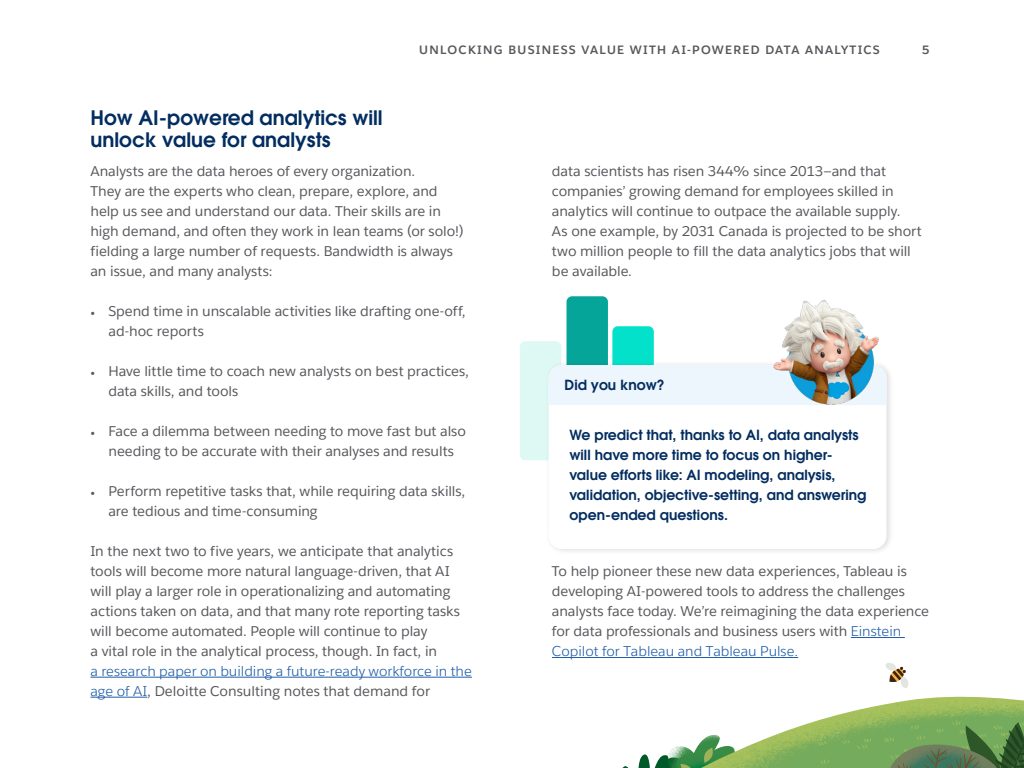
<style>
.page{position:relative;width:1024px;height:768px;background:#fff}
.page>*{position:absolute;margin:0;border:0;box-sizing:border-box;transform-origin:0 0}
.t1{font:20px/22px "Avant Garde For Salesforce Dm";color:#032d60}
.t2{font:14px/20px "Salesforce Sans";letter-spacing:-.005em;color:#59575c}
.t3{font:14px/20px "Avant Garde For Salesforce Dm";color:#032d60}
.t4{font:700 12px "Salesforce Sans";letter-spacing:.11em;color:#59575c}
.s1{font-family:"Minion Pro";font-size:12px}
.s2{color:#1f5ea9}
</style>
<div class="page">
<img style="left:845px;top:697px;width:179px;height:16px">
<img style="left:834px;top:713px;width:190px;height:3px">
<svg style="left:622px;top:716px;width:402px;height:52px"></svg>
<svg style="left:885px;top:663px;width:23px;height:25px"></svg>
<hr style="left:90px;top:677px;width:382px;height:1px;background:#1f5ea9">
<hr style="left:90px;top:697px;width:57px;height:1px;background:#1f5ea9">
<div style="left:520px;top:341px;width:41px;height:119px;background:#def9f3;border-radius:6px"></div>
<div style="left:567px;top:296px;width:41px;height:146px;background:#06a59a;border-radius:6px"></div>
<div style="left:612px;top:326px;width:42px;height:121px;background:#04e1cb;border-radius:6px"></div>
<div style="left:545px;top:360px;width:349px;height:195px;background:#231f20;opacity:.15"></div>
<div style="left:549px;top:365px;width:338px;height:184px;background:#fff;border-radius:13px"></div>
<div style="left:549px;top:365px;width:224px;height:40px;background:#edf6fc"></div>
<img style="left:773px;top:299px;width:115px;height:106px">
<hr style="left:851px;top:637px;width:54px;height:1px;background:#1f5ea9">
<hr style="left:552px;top:657px;width:246px;height:1px;background:#1f5ea9">
<p class="t1" style="left:90px;top:106px;width:294px">How AI-powered analytics will unlock value for analysts</p>
<p class="t4" style="left:419px;top:42px;width:462px">UNLOCKING BUSINESS VALUE WITH AI-POWERED DATA ANALYTICS</p>
<p class="t4" style="left:922px;top:42px;width:9px">5</p>
<p class="t2" style="left:90px;top:161px;width:375px">Analysts are the data heroes of every organization.<br>They are the experts who clean, prepare, explore, and help us see and understand our data. Their skills are in high demand, and often they work in lean teams (or solo!) fielding a large number of requests. Bandwidth is always an issue, and many analysts:</p>
<p class="t2" style="left:108px;top:301px;width:359px;text-indent:-18px"><span class="s1">•</span> Spend time in unscalable activities like drafting one-off, ad-hoc reports</p>
<p class="t2" style="left:108px;top:361px;width:362px;text-indent:-18px"><span class="s1">•</span> Have little time to coach new analysts on best practices, data skills, and tools</p>
<p class="t2" style="left:90px;top:421px;width:377px;text-align:center"><span class="s1">•</span> Face a dilemma between needing to move fast but also needing to be accurate with their analyses and results</p>
<p class="t2" style="left:108px;top:481px;width:358px;text-indent:-18px"><span class="s1">•</span> Perform repetitive tasks that, while requiring data skills, are tedious and time-consuming</p>
<p class="t2" style="left:90px;top:541px;width:383px">In the next two to five years, we anticipate that analytics tools will become more natural language-driven, that AI will play a larger role in operationalizing and automating actions taken on data, and that many rote reporting tasks will become automated. People will continue to play<br>a vital role in the analytical process, though. In fact, in<br><span class="s2">a research paper on building a future-ready workforce in the age of AI</span>, Deloitte Consulting notes that demand for</p>
<p class="t2" style="left:552px;top:161px;width:371px">data scientists has risen 344% since 2013—and that companies’ growing demand for employees skilled in analytics will continue to outpace the available supply.<br>As one example, by 2031 Canada is projected to be short two million people to fill the data analytics jobs that will be available.</p>
<p class="t3" style="left:565px;top:375px;width:102px">Did you know?</p>
<p class="t3" style="left:569px;top:425px;width:298px">We predict that, thanks to AI, data analysts will have more time to focus on higher&shy;value efforts like: AI modeling, analysis, validation, objective-setting, and answering open-ended questions.</p>
<p class="t2" style="left:552px;top:562px;width:379px">To help pioneer these new data experiences, Tableau is developing AI-powered tools to address the challenges analysts face today. We’re reimagining the data experience for data professionals and business users with <span class="s2">Einstein Copilot for Tableau and Tableau Pulse.</span></p>
</div>
